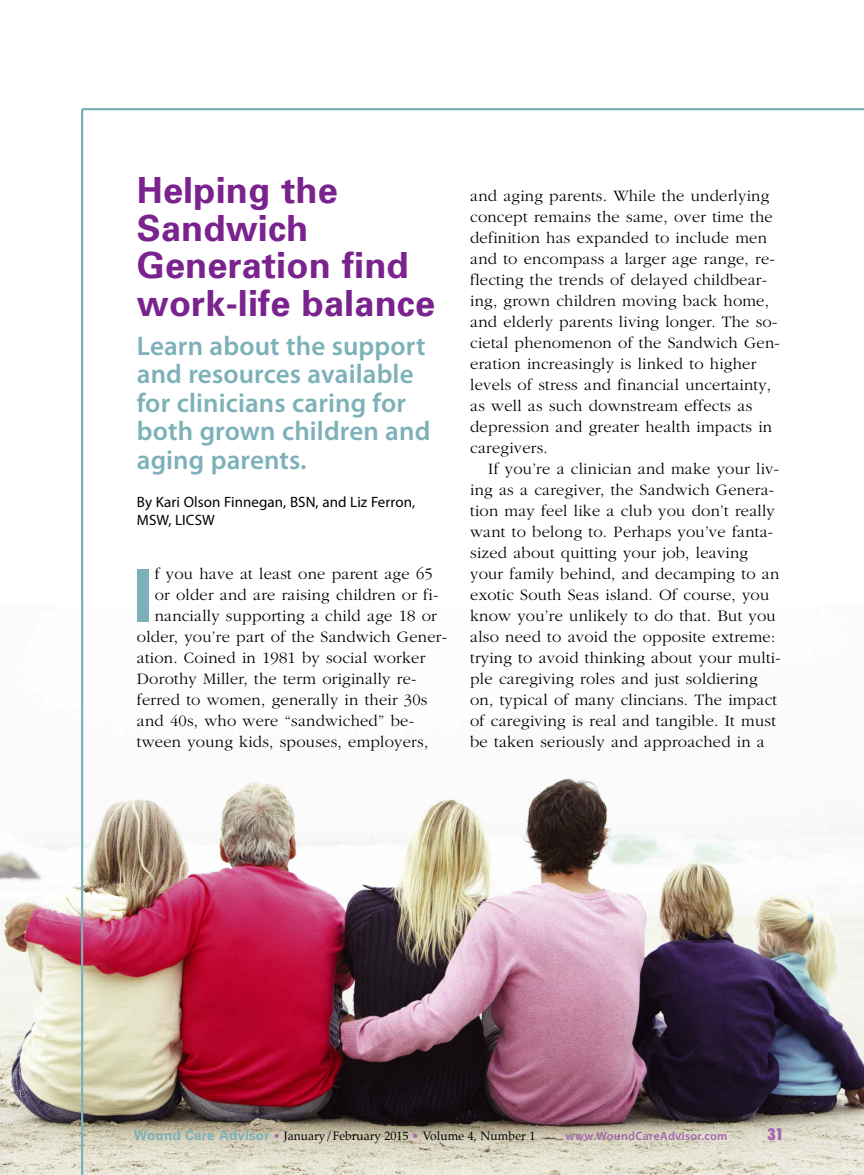
<style>
.page{position:relative;width:864px;height:1175px;background:#fff}
.page>*{position:absolute;margin:0;border:0;box-sizing:border-box;transform-origin:0 0}
.t1{font:700 72.45px "Univers";color:#7db1b9}
.t2{font:700 36px/37.5px "Univers";letter-spacing:.005em;color:#7a228d}
.t3{font:600 27px/28.5px "Myriad Pro";letter-spacing:.005em;color:#7db1b9}
.t4{font:300 16.5px/21px "Garamond";letter-spacing:.015em;color:#000}
.t5{font:900 condensed 16.5px "Futura BT";color:#a566ae}
.t6{font:15px/18px "Myriad Pro";letter-spacing:.005em;color:#000}
.t7{font:12px "Palatino";color:#000}
.t8{font:600 12px "Myriad Pro";letter-spacing:.025em;color:#a566ae}
.s1{font-family:"Univers";font-weight:700;font-size:13.5px;color:#7db1b9}
.s2{color:#a566ae}
</style>
<div class="page">
<img style="left:0;top:605px;width:864px;height:569px">
<hr style="left:81px;top:109px;width:2px;height:1065px;background:#7db1b9">
<hr style="left:82px;top:108px;width:782px;height:2px;background:#7db1b9">
<h2 class="t2" style="left:137px;top:175px;width:300px">Helping the<br>Sandwich<br>Generation find work-life balance</h2>
<h3 class="t3" style="left:137px;top:334px;width:295px">Learn about the support and resources available for clinicians caring for both grown children and aging parents.</h3>
<p class="t6" style="left:137px;top:494px;width:280px">By Kari Olson Finnegan, BSN, and Liz Ferron,<br>MSW, LICSW</p>
<h1 class="t1" style="left:133px;top:569px;width:22px">I</h1>
<p class="t4" style="left:155px;top:563px;width:280px">f you have at least one parent age 65</p>
<p class="t4" style="left:155px;top:584px;width:285px">or older and are raising children or fi-</p>
<p class="t4" style="left:155px;top:605px;width:284px">nancially supporting a child age 18 or</p>
<p class="t4" style="left:137px;top:626px;width:312px">older, you’re part of the Sandwich Gener-</p>
<p class="t4" style="left:137px;top:647px;width:290px">ation. Coined in 1981 by social worker</p>
<p class="t4" style="left:137px;top:668px;width:281px">Dorothy Miller, the term originally re-</p>
<p class="t4" style="left:137px;top:689px;width:292px">ferred to women, generally in their 30s</p>
<p class="t4" style="left:137px;top:710px;width:279px">and 40s, who were “sandwiched” be-</p>
<p class="t4" style="left:137px;top:731px;width:293px">tween young kids, spouses, employers,</p>
<p class="t4" style="left:470px;top:185px;width:311px">and aging parents. While the underlying concept remains the same, over time the definition has expanded to include men and to encompass a larger age range, re&shy;flecting the trends of delayed childbear&shy;ing, grown children moving back home, and elderly parents living longer. The so&shy;cietal phenomenon of the Sandwich Gen&shy;eration increasingly is linked to higher levels of stress and financial uncertainty, as well as such downstream effects as depression and greater health impacts in caregivers.</p>
<p class="t4" style="left:470px;top:458px;width:312px;text-indent:18px">If you’re a clinician and make your liv&shy;ing as a caregiver, the Sandwich Genera&shy;tion may feel like a club you don’t really want to belong to. Perhaps you’ve fanta&shy;sized about quitting your job, leaving your family behind, and decamping to an exotic South Seas island. Of course, you know you’re unlikely to do that. But you also need to avoid the opposite extreme: trying to avoid thinking about your multi&shy;ple caregiving roles and just soldiering on, typical of many clincians. The impact of caregiving is real and tangible. It must be taken seriously and approached in a</p>
<p class="t7" style="left:134px;top:1130px;width:403px"><span class="s1">Wound Care Advisor</span> <span class="s2">•</span> January/February 2015 <span class="s2">•</span> Volume 4, Number 1</p>
<p class="t8" style="left:566px;top:1131px;width:163px">www.WoundCareAdvisor.com</p>
<p class="t5" style="left:768px;top:1127px;width:18px">31</p>
</div>
